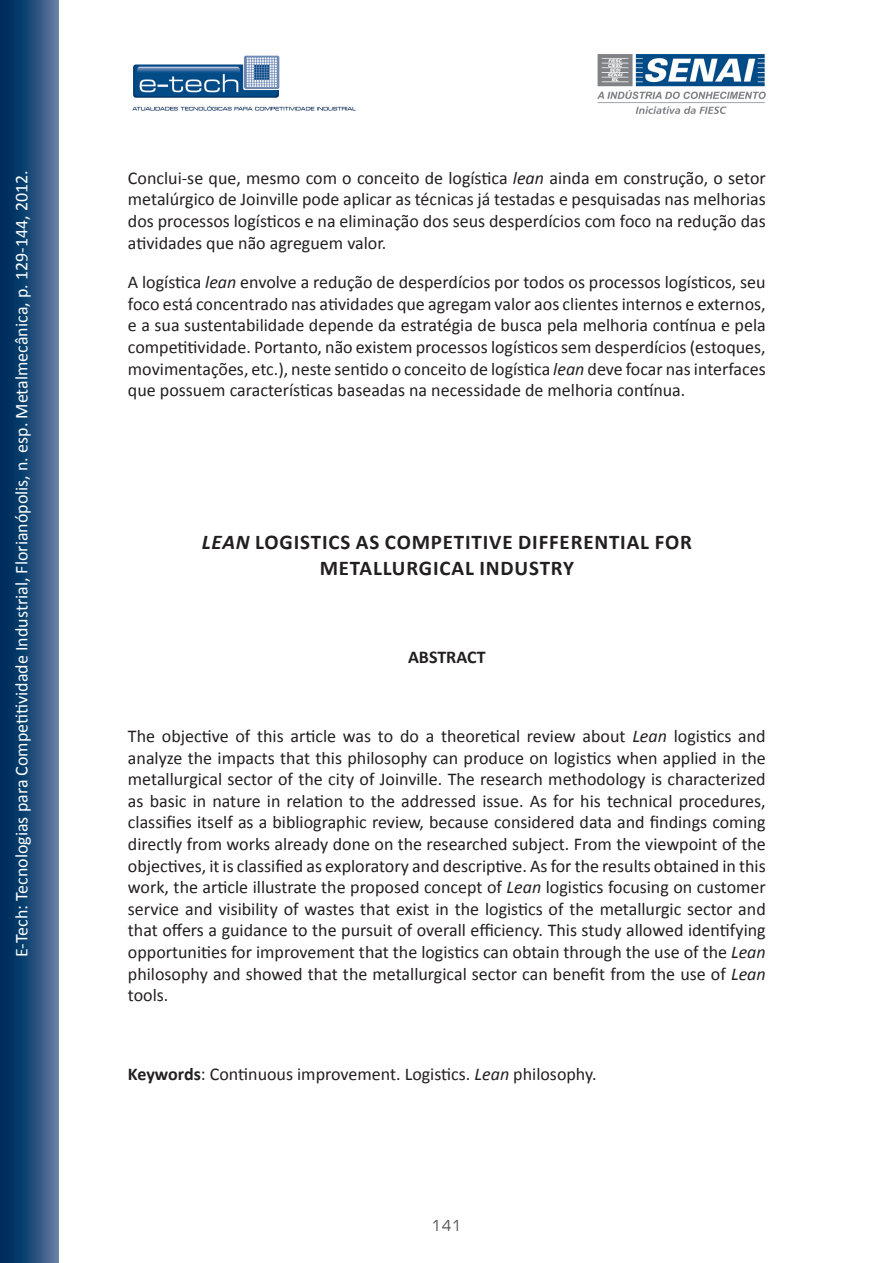
<style>
.page{position:relative;width:893px;height:1263px;background:#fff}
.page>*{position:absolute;margin:0;border:0;box-sizing:border-box;transform-origin:0 0}
.titulo_do_artigo{font:700 21px/25.2px "Calibri";letter-spacing:.04em;color:#231f20;text-align:center}
.t1{font:18px/21.6px "Calibri";color:#231f20;text-align:justify}
.t2{font:18px "Calibri";color:#fff}
.t3{font:700 18px "Calibri";color:#231f20}
.t4{font:15px "Square 721 BT";color:#57585a}
.s1{font-style:italic}
.s2{font-weight:700}
</style>
<div class="page">
<svg style="left:0;top:0;width:58px;height:1263px;background:#214b78"></svg>
<img style="left:132px;top:55px;width:224px;height:56px">
<img style="left:597px;top:55px;width:168px;height:59px">
<p class="t2" style="left:10px;top:957px;width:788px;rotate:-90deg">E-Tech: Tecnologias para Competitividade Industrial, Florianópolis, n. esp. Metalmecânica, p. 129-144, 2012.</p>
<p class="t1" style="left:128px;top:167px;width:639px">Conclui-se que, mesmo com o conceito de logística <span class="s1">lean</span> ainda em construção, o setor metalúrgico de Joinville pode aplicar as técnicas já testadas e pesquisadas nas melhorias dos processos logísticos e na eliminação dos seus desperdícios com foco na redução das atividades que não agreguem valor.</p>
<p class="t1" style="left:128px;top:272px;width:639px">A logística <span class="s1">lean</span> envolve a redução de desperdícios por todos os processos logísticos, seu foco está concentrado nas atividades que agregam valor aos clientes internos e externos, e a sua sustentabilidade depende da estratégia de busca pela melhoria contínua e pela competitividade. Portanto, não existem processos logísticos sem desperdícios (estoques, movimentações, etc.), neste sentido o conceito de logística <span class="s1">lean</span> deve focar nas interfaces que possuem características baseadas na necessidade de melhoria contínua.</p>
<p class="titulo_do_artigo" style="left:202px;top:530px;width:491px"><span class="s1">LEAN</span> LOGISTICS AS COMPETITIVE DIFFERENTIAL FOR<br>METALLURGICAL INDUSTRY</p>
<p class="t3" style="left:408px;top:645px;width:79px">ABSTRACT</p>
<p class="t1" style="left:128px;top:725px;width:639px">The objective of this article was to do a theoretical review about <span class="s1">Lean</span> logistics and analyze the impacts that this philosophy can produce on logistics when applied in the metallurgical sector of the city of Joinville. The research methodology is characterized as basic in nature in relation to the addressed issue. As for his technical procedures, classifies itself as a bibliographic review, because considered data and findings coming directly from works already done on the researched subject. From the viewpoint of the objectives, it is classified as exploratory and descriptive. As for the results obtained in this work, the article illustrate the proposed concept of <span class="s1">Lean</span> logistics focusing on customer service and visibility of wastes that exist in the logistics of the metallurgic sector and that offers a guidance to the pursuit of overall efficiency. This study allowed identifying opportunities for improvement that the logistics can obtain through the use of the <span class="s1">Lean </span>philosophy and showed that the metallurgical sector can benefit from the use of <span class="s1">Lean </span>tools.</p>
<p class="t1" style="left:128px;top:1064px;width:470px"><span class="s2">Keywords</span>: Continuous improvement. Logistics. <span class="s1">Lean</span> philosophy.</p>
<p class="t4" style="left:431px;top:1216px;width:32px">141</p>
</div>
